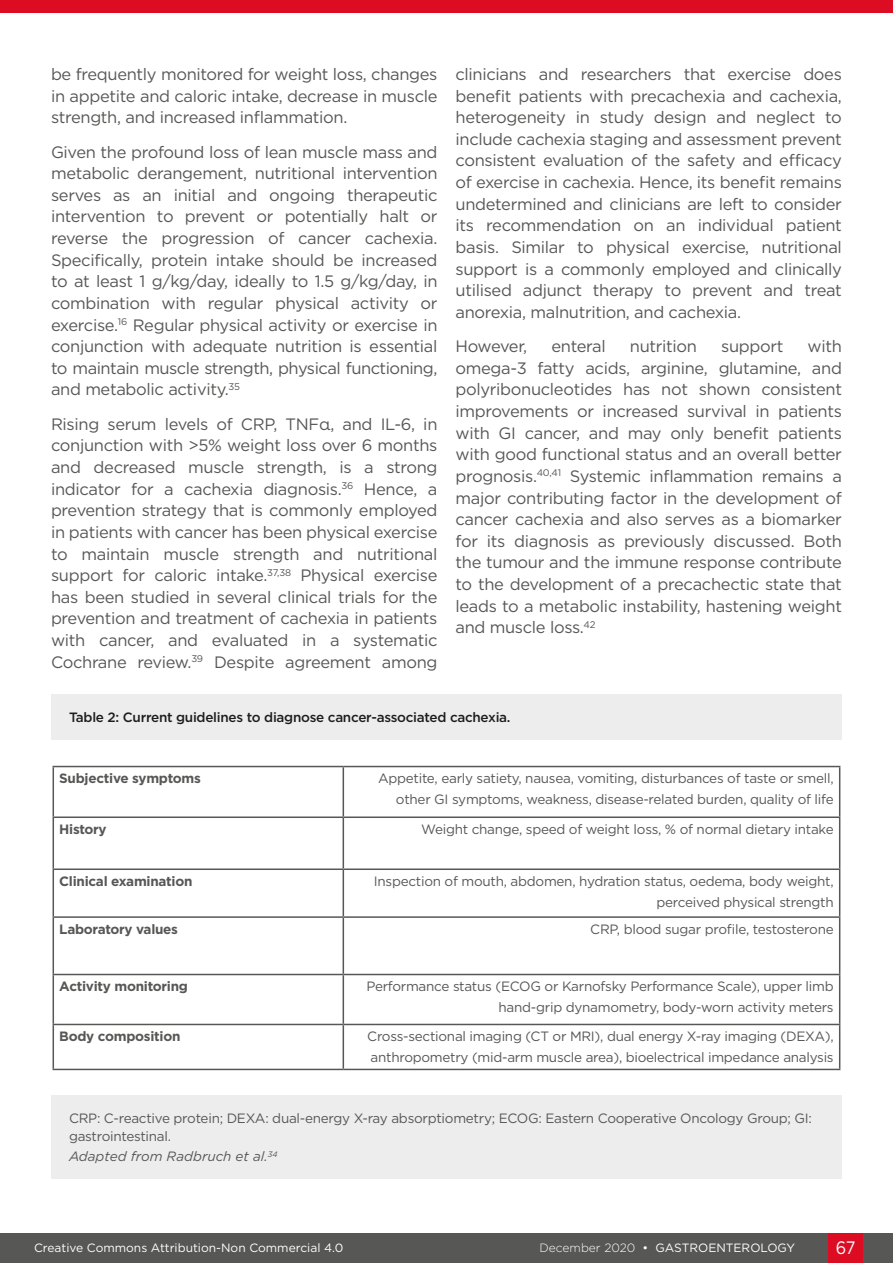
<style>
.page{position:relative;width:893px;height:1263px;background:#fff}
.page>*{position:absolute;margin:0;border:0;box-sizing:border-box;transform-origin:0 0}
.t1{font:18px "Gotham";color:#fff;scale:.9 1}
.Body_Text__Justifica{font:16.5px/21.6px "Gotham";letter-spacing:-.02em;color:#575756;text-align:justify}
.Body_Text__Justifica-2{font:16.5px "Gotham";letter-spacing:-.045em;color:#575756}
.Body_Text__Justifica-3{font:13.5px/21px "Gotham";letter-spacing:-.02em;color:#575756;text-align:right}
.Body_Text__Justifica-4{font:700 13.5px "Gotham";letter-spacing:-.02em;color:#575756}
.t2{font:500 13.5px "Gotham";letter-spacing:-.02em;color:#1d1d1d}
.H1b__Symposium_Titl{font:italic 13.5px "Gotham";color:#575756}
.t3{font:12px "Gotham";color:#fff}
.s1{font-weight:300}
</style>
<div class="page">
<div style="left:0;top:1233px;width:893px;height:30px;background:#575756"></div>
<div style="left:829px;top:1233px;width:34px;height:30px;background:#dc0c23"></div>
<div style="left:0;top:0;width:893px;height:13px;background:#dc0c23"></div>
<div style="left:51px;top:694px;width:791px;height:46px;background:#ededed"></div>
<hr style="left:53px;top:766px;width:290px;height:1px;background:#575756">
<hr style="left:53px;top:767px;width:1px;height:49px;background:#575756">
<hr style="left:343px;top:766px;width:497px;height:1px;background:#575756">
<hr style="left:343px;top:767px;width:1px;height:49px;background:#575756">
<hr style="left:839px;top:767px;width:1px;height:49px;background:#575756">
<hr style="left:53px;top:816px;width:290px;height:2px;background:#575756">
<hr style="left:53px;top:818px;width:1px;height:50px;background:#575756">
<hr style="left:343px;top:816px;width:497px;height:2px;background:#575756">
<hr style="left:343px;top:818px;width:1px;height:50px;background:#575756">
<hr style="left:839px;top:818px;width:1px;height:50px;background:#575756">
<hr style="left:53px;top:868px;width:290px;height:2px;background:#575756">
<hr style="left:53px;top:870px;width:1px;height:46px;background:#575756">
<hr style="left:343px;top:868px;width:497px;height:2px;background:#575756">
<hr style="left:343px;top:870px;width:1px;height:46px;background:#575756">
<hr style="left:839px;top:870px;width:1px;height:46px;background:#575756">
<hr style="left:53px;top:916px;width:290px;height:2px;background:#575756">
<hr style="left:53px;top:918px;width:1px;height:56px;background:#575756">
<hr style="left:343px;top:916px;width:497px;height:2px;background:#575756">
<hr style="left:343px;top:918px;width:1px;height:56px;background:#575756">
<hr style="left:839px;top:918px;width:1px;height:56px;background:#575756">
<hr style="left:53px;top:974px;width:290px;height:1px;background:#575756">
<hr style="left:53px;top:975px;width:1px;height:49px;background:#575756">
<hr style="left:343px;top:974px;width:497px;height:1px;background:#575756">
<hr style="left:343px;top:975px;width:1px;height:49px;background:#575756">
<hr style="left:839px;top:975px;width:1px;height:49px;background:#575756">
<hr style="left:53px;top:1024px;width:290px;height:1px;background:#575756">
<hr style="left:53px;top:1025px;width:1px;height:44px;background:#575756">
<hr style="left:343px;top:1024px;width:497px;height:1px;background:#575756">
<hr style="left:343px;top:1025px;width:1px;height:44px;background:#575756">
<hr style="left:839px;top:1025px;width:1px;height:44px;background:#575756">
<hr style="left:53px;top:1069px;width:290px;height:1px;background:#575756">
<hr style="left:343px;top:1069px;width:497px;height:1px;background:#575756">
<div style="left:51px;top:1095px;width:791px;height:84px;background:#ededed"></div>
<p class="Body_Text__Justifica" style="left:51px;top:63px;width:388px">be frequently monitored for weight loss, changes in appetite and caloric intake, decrease in muscle strength, and increased inflammation.</p>
<p class="Body_Text__Justifica" style="left:51px;top:141px;width:388px">Given the profound loss of lean muscle mass and metabolic derangement, nutritional intervention serves as an initial and ongoing therapeutic intervention to prevent or potentially halt or reverse the progression of cancer cachexia.<br>Specifically, protein intake should be increased to at least 1 g/kg/day, ideally to 1.5 g/kg/day, in combination with regular physical activity or exercise.<sup>16</sup> Regular physical activity or exercise in conjunction with adequate nutrition is essential to maintain muscle strength, physical functioning, and metabolic activity.<sup>35</sup></p>
<p class="Body_Text__Justifica" style="left:51px;top:413px;width:388px">Rising serum levels of CRP, TNFα, and IL-6, in conjunction with &gt;5% weight loss over 6 months and decreased muscle strength, is a strong indicator for a cachexia diagnosis.<sup>36</sup> Hence, a prevention strategy that is commonly employed in patients with cancer has been physical exercise to maintain muscle strength and nutritional support for caloric intake.<sup>37,38</sup> Physical exercise has been studied in several clinical trials for the prevention and treatment of cachexia in patients with cancer, and evaluated in a systematic Cochrane review.<sup>39</sup> Despite agreement among</p>
<p class="Body_Text__Justifica" style="left:455px;top:63px;width:388px">clinicians and researchers that exercise does benefit patients with precachexia and cachexia, heterogeneity in study design and neglect to include cachexia staging and assessment prevent consistent evaluation of the safety and efficacy of exercise in cachexia. Hence, its benefit remains undetermined and clinicians are left to consider its recommendation on an individual patient basis. Similar to physical exercise, nutritional support is a commonly employed and clinically utilised adjunct therapy to prevent and treat anorexia, malnutrition, and cachexia.</p>
<p class="Body_Text__Justifica-2" style="left:455px;top:336px;width:73px">However,</p>
<p class="Body_Text__Justifica" style="left:551px;top:335px;width:56px">enteral</p>
<p class="Body_Text__Justifica" style="left:630px;top:335px;width:69px">nutrition</p>
<p class="Body_Text__Justifica" style="left:721px;top:335px;width:64px">support</p>
<p class="Body_Text__Justifica" style="left:455px;top:335px;width:388px;text-indent:352px">with omega-3 fatty acids, arginine, glutamine, and polyribonucleotides has not shown consistent improvements or increased survival in patients with GI cancer, and may only benefit patients with good functional status and an overall better prognosis.<sup>40,41</sup> Systemic inflammation remains a major contributing factor in the development of cancer cachexia and also serves as a biomarker for its diagnosis as previously discussed. Both the tumour and the immune response contribute to the development of a precachectic state that leads to a metabolic instability, hastening weight and muscle loss.<sup>42</sup></p>
<p class="t2" style="left:69px;top:708px;width:443px">Table 2: Current guidelines to diagnose cancer-associated cachexia.</p>
<p class="Body_Text__Justifica-4" style="left:59px;top:770px;width:143px">Subjective symptoms</p>
<p class="Body_Text__Justifica-3" style="left:378px;top:768px;width:457px">Appetite, early satiety, nausea, vomiting, disturbances of taste or smell, other GI symptoms, weakness, disease-related burden, quality of life</p>
<p class="Body_Text__Justifica-4" style="left:59px;top:820px;width:49px">History</p>
<p class="Body_Text__Justifica-3" style="left:421px;top:818px;width:414px">Weight change, speed of weight loss, % of normal dietary intake</p>
<p class="Body_Text__Justifica-4" style="left:59px;top:872px;width:135px">Clinical examination</p>
<p class="Body_Text__Justifica-3" style="left:374px;top:870px;width:461px">Inspection of mouth, abdomen, hydration status, oedema, body weight, perceived physical strength</p>
<p class="Body_Text__Justifica-4" style="left:59px;top:920px;width:120px">Laboratory values</p>
<p class="Body_Text__Justifica-3" style="left:590px;top:918px;width:245px">CRP, blood sugar profile, testosterone</p>
<p class="Body_Text__Justifica-4" style="left:59px;top:977px;width:130px">Activity monitoring</p>
<p class="Body_Text__Justifica-3" style="left:366px;top:976px;width:469px">Performance status (ECOG or Karnofsky Performance Scale), upper limb hand-grip dynamometry, body-worn activity meters</p>
<p class="Body_Text__Justifica-4" style="left:59px;top:1027px;width:123px">Body composition</p>
<p class="Body_Text__Justifica-3" style="left:367px;top:1026px;width:468px;text-align:left">Cross-sectional imaging (CT or MRI), dual energy X-ray imaging (DEXA), anthropometry (mid-arm muscle area), bioelectrical impedance analysis</p>
<p class="Body_Text__Justifica-3" style="left:69px;top:1109px;width:744px;line-height:18px;text-align:left">CRP: C-reactive protein; DEXA: dual-energy X-ray absorptiometry; ECOG: Eastern Cooperative Oncology Group; GI: gastrointestinal.</p>
<p class="H1b__Symposium_Titl" style="left:69px;top:1148px;width:210px">Adapted from Radbruch et al.<sup>34</sup></p>
<p class="t3" style="left:34px;top:1240px;width:311px">Creative Commons Attribution-Non Commercial 4.0</p>
<p class="t3" style="left:540px;top:1240px;width:257px"><span class="s1">December 2020</span> • GASTROENTEROLOGY</p>
<p class="t1" style="left:836px;top:1236px;width:23px">67</p>
</div>
